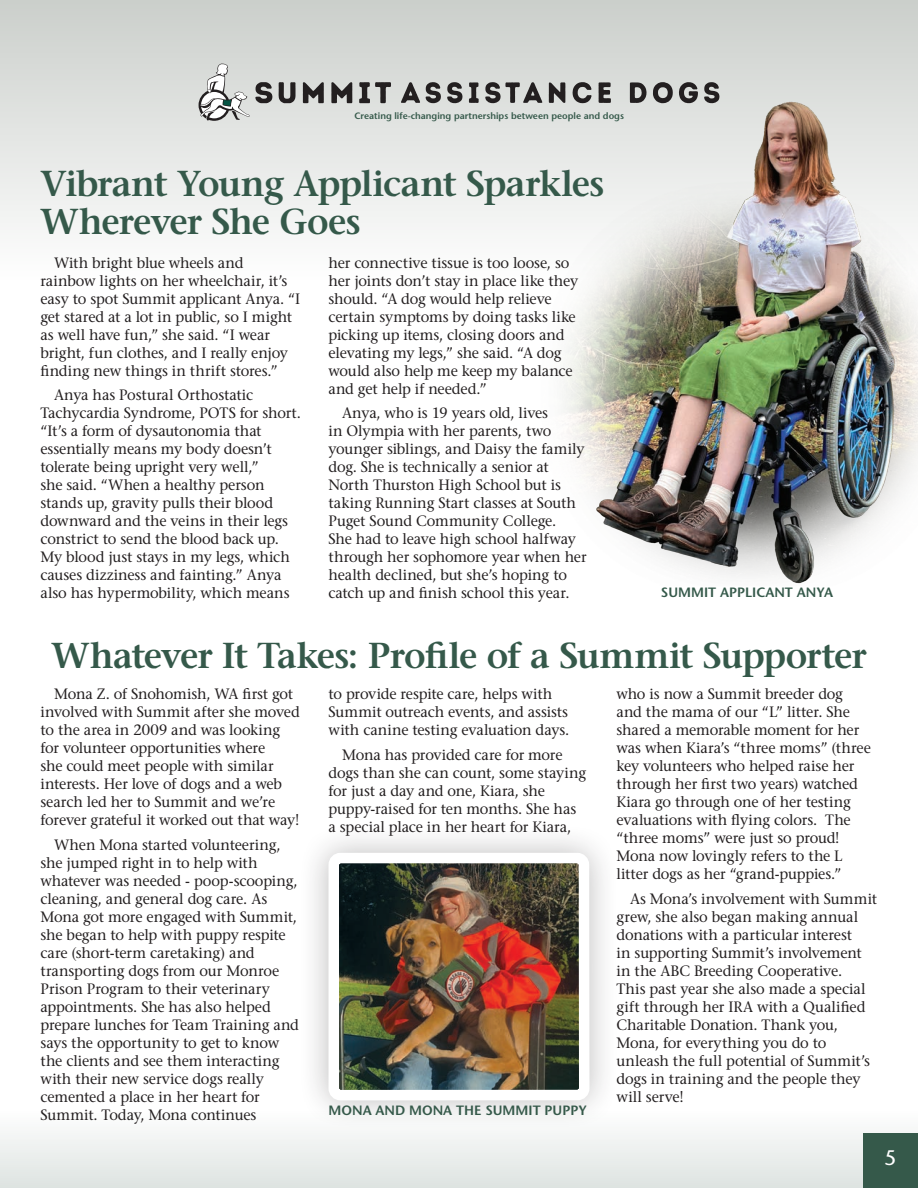
<style>
.page{position:relative;width:918px;height:1188px;background:#fff}
.page>*{position:absolute;margin:0;border:0;box-sizing:border-box;transform-origin:0 0}
.t1{font:600 36px/37.5px "Stone Serif Std";letter-spacing:-.03em;color:#35594a}
.t2{font:500 21px "Stone Sans Std";color:#fff}
.t3{font:500 15px/18px "Stone Serif Std";letter-spacing:-.01em;color:#231f20}
.t4{font:600 13.5px "Stone Sans Std";color:#35594a}
.t5{font:600 9.3px "Stone Sans Std";color:#35594a}
</style>
<div class="page">
<div style="left:0;top:0;width:918px;height:280px;background:linear-gradient(to bottom,#cbcfcb,#fefefe)"></div>
<div style="left:0;top:1109px;width:918px;height:79px;background:linear-gradient(to bottom,#fff,#dde3e1)"></div>
<div style="left:863px;top:1133px;width:55px;height:55px;background:#35594a"></div>
<svg style="left:199px;top:64px;width:73px;height:57px"></svg>
<svg style="left:279px;top:82px;width:17px;height:21px"></svg>
<svg style="left:303px;top:82px;width:21px;height:21px"></svg>
<svg style="left:331px;top:82px;width:21px;height:21px"></svg>
<svg style="left:359px;top:82px;width:32px;height:21px"></svg>
<svg style="left:401px;top:82px;width:85px;height:21px;background:#8d8d8c"></svg>
<img style="left:486px;top:81px;width:432px;height:503px">
<img style="left:0;top:0;width:1px;height:280px">
<div style="left:298px;top:823px;width:322px;height:307px;background:#231f20;opacity:.3"></div>
<img style="left:340px;top:864px;width:239px;height:225px">
<div style="left:329px;top:853px;width:261px;height:247px;border:10px solid #fff;border-radius:7px"></div>
<p class="t5" style="left:354px;top:110px;width:271px">Creating life-changing partnerships between people and dogs</p>
<p class="t1" style="left:40px;top:165px;width:566px">Vibrant Young Applicant Sparkles<br>Wherever She Goes</p>
<p class="t3" style="left:40px;top:253px;width:261px;text-indent:14px">With bright blue wheels and rainbow lights on her wheelchair, it’s easy to spot Summit applicant Anya. “I get stared at a lot in public, so I might as well have fun,” she said. “I wear bright, fun clothes, and I really enjoy finding new things in thrift stores.”</p>
<p class="t3" style="left:40px;top:386px;width:262px;text-indent:14px">Anya has Postural Orthostatic Tachycardia Syndrome, POTS for short. “It’s a form of dysautonomia that essentially means my body doesn’t tolerate being upright very well,”<br>she said. “When a healthy person stands up, gravity pulls their blood downward and the veins in their legs constrict to send the blood back up.<br>My blood just stays in my legs, which causes dizziness and fainting.” Anya also has hypermobility, which means</p>
<p class="t3" style="left:329px;top:253px;width:251px">her connective tissue is too loose, so her joints don’t stay in place like they should. “A dog would help relieve certain symptoms by doing tasks like picking up items, closing doors and elevating my legs,” she said. “A dog would also help me keep my balance and get help if needed.”</p>
<p class="t3" style="left:329px;top:404px;width:260px;text-indent:14px">Anya, who is 19 years old, lives<br>in Olympia with her parents, two younger siblings, and Daisy the family dog. She is technically a senior at North Thurston High School but is taking Running Start classes at South Puget Sound Community College.<br>She had to leave high school halfway through her sophomore year when her health declined, but she’s hoping to catch up and finish school this year.</p>
<p class="t4" style="left:661px;top:584px;width:174px">SUMMIT APPLICANT ANYA</p>
<p class="t1" style="left:52px;top:637px;width:816px">Whatever It Takes: Profile of a Summit Supporter</p>
<p class="t3" style="left:616px;top:685px;width:256px">who is now a Summit breeder dog and the mama of our “L” litter. She shared a memorable moment for her was when Kiara’s “three moms” (three key volunteers who helped raise her through her first two years) watched Kiara go through one of her testing evaluations with flying colors. The “three moms” were just so proud!<br>Mona now lovingly refers to the L litter dogs as her “grand-puppies.”</p>
<p class="t3" style="left:616px;top:890px;width:262px;text-indent:14px">As Mona’s involvement with Summit grew, she also began making annual donations with a particular interest<br>in supporting Summit’s involvement in the ABC Breeding Cooperative.<br>This past year she also made a special gift through her IRA with a Qualified Charitable Donation. Thank you, Mona, for everything you do to unleash the full potential of Summit’s dogs in training and the people they will serve!</p>
<p class="t4" style="left:328px;top:1103px;width:260px">MONA AND MONA THE SUMMIT PUPPY</p>
<p class="t3" style="left:40px;top:685px;width:261px;text-indent:14px">Mona Z. of Snohomish, WA first got involved with Summit after she moved to the area in 2009 and was looking for volunteer opportunities where<br>she could meet people with similar interests. Her love of dogs and a web search led her to Summit and we’re forever grateful it worked out that way!</p>
<p class="t3" style="left:40px;top:836px;width:260px;text-indent:14px">When Mona started volunteering, she jumped right in to help with whatever was needed - poop-scooping, cleaning, and general dog care. As Mona got more engaged with Summit, she began to help with puppy respite care (short-term caretaking) and transporting dogs from our Monroe Prison Program to their veterinary appointments. She has also helped prepare lunches for Team Training and says the opportunity to get to know the clients and see them interacting with their new service dogs really cemented a place in her heart for Summit. Today, Mona continues</p>
<p class="t3" style="left:329px;top:685px;width:242px">to provide respite care, helps with<br>Summit outreach events, and assists with canine testing evaluation days.</p>
<p class="t3" style="left:329px;top:746px;width:259px;text-indent:14px">Mona has provided care for more dogs than she can count, some staying for just a day and one, Kiara, she puppy-raised for ten months. She has a special place in her heart for Kiara,</p>
<h2 class="t2" style="left:884px;top:1145px;width:14px">5</h2>
</div>
